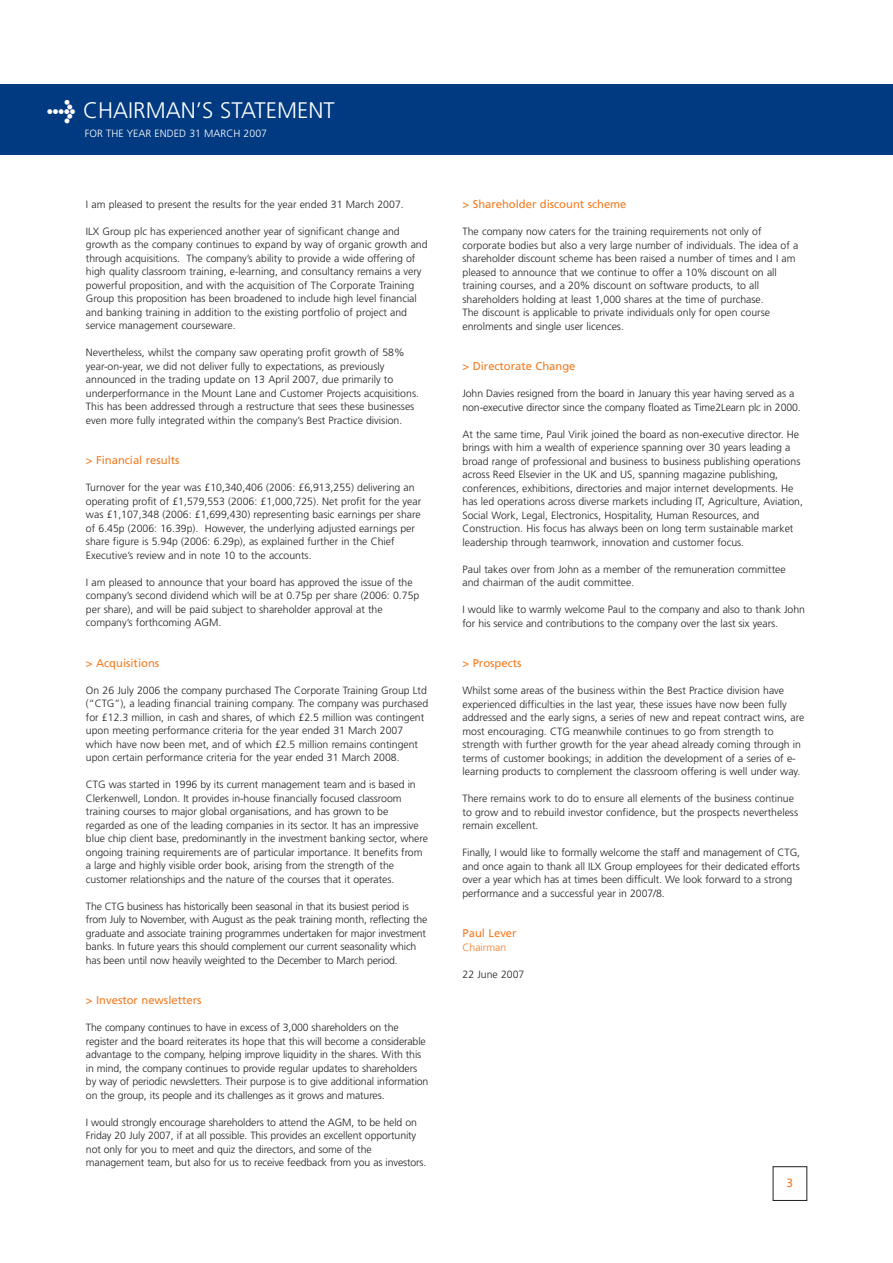
<style>
.page{position:relative;width:893px;height:1263px;background:#fff}
.page>*{position:absolute;margin:0;border:0;box-sizing:border-box;transform-origin:0 0}
.t1{font:300 22.5px "Frutiger";color:#fff}
.t2{font:12px "Frutiger";color:#f47b20}
.t3{font:11.25px "Frutiger";color:#f47b20}
.t4{font:300 10.5px/13.5px "Frutiger";color:#231f20}
.t5{font:300 10.5px "Frutiger";color:#fff}
.t6{font:300 10.5px "Frutiger";color:#f47b20}
.s1{font-family:"Meta Plus";font-weight:900}
</style>
<div class="page">
<div style="left:0;top:84px;width:892px;height:71px;background:#013a81"></div>
<div style="left:772px;top:1166px;width:35px;height:35px;border:1px solid #231f20"></div>
<h1 class="t1" style="left:47px;top:101px;width:289px"><span class="s1">&gt;</span> CHAIRMAN’S STATEMENT</h1>
<p class="t5" style="left:85px;top:129px;width:184px">FOR THE YEAR ENDED 31 MARCH 2007</p>
<p class="t4" style="left:86px;top:198px;width:319px">I am pleased to present the results for the year ended 31 March 2007.</p>
<p class="t4" style="left:86px;top:225px;width:343px">ILX Group plc has experienced another year of significant change and growth as the company continues to expand by way of organic growth and through acquisitions. The company’s ability to provide a wide offering of high quality classroom training, e-learning, and consultancy remains a very powerful proposition, and with the acquisition of The Corporate Training Group this proposition has been broadened to include high level financial and banking training in addition to the existing portfolio of project and service management courseware.</p>
<p class="t4" style="left:86px;top:347px;width:334px">Nevertheless, whilst the company saw operating profit growth of 58% year-on-year, we did not deliver fully to expectations, as previously announced in the trading update on 13 April 2007, due primarily to underperformance in the Mount Lane and Customer Projects acquisitions.<br>This has been addressed through a restructure that sees these businesses even more fully integrated within the company’s Best Practice division.</p>
<p class="t3" style="left:86px;top:456px;width:95px">&gt; Financial results</p>
<p class="t4" style="left:86px;top:482px;width:337px">Turnover for the year was £10,340,406 (2006: £6,913,255) delivering an operating profit of £1,579,553 (2006: £1,000,725). Net profit for the year was £1,107,348 (2006: £1,699,430) representing basic earnings per share of 6.45p (2006: 16.39p). However, the underlying adjusted earnings per share figure is 5.94p (2006: 6.29p), as explained further in the Chief Executive’s review and in note 10 to the accounts.</p>
<p class="t4" style="left:86px;top:576px;width:335px">I am pleased to announce that your board has approved the issue of the company’s second dividend which will be at 0.75p per share (2006: 0.75p per share), and will be paid subject to shareholder approval at the company’s forthcoming AGM.</p>
<p class="t3" style="left:86px;top:658px;width:75px">&gt; Acquisitions</p>
<p class="t4" style="left:86px;top:684px;width:344px">On 26 July 2006 the company purchased The Corporate Training Group Ltd (“CTG”), a leading financial training company. The company was purchased for £12.3 million, in cash and shares, of which £2.5 million was contingent upon meeting performance criteria for the year ended 31 March 2007 which have now been met, and of which £2.5 million remains contingent upon certain performance criteria for the year ended 31 March 2008.</p>
<p class="t4" style="left:86px;top:779px;width:343px">CTG was started in 1996 by its current management team and is based in Clerkenwell, London. It provides in-house financially focused classroom training courses to major global organisations, and has grown to be regarded as one of the leading companies in its sector. It has an impressive blue chip client base, predominantly in the investment banking sector, where ongoing training requirements are of particular importance. It benefits from a large and highly visible order book, arising from the strength of the customer relationships and the nature of the courses that it operates.</p>
<p class="t4" style="left:86px;top:900px;width:343px">The CTG business has historically been seasonal in that its busiest period is from July to November, with August as the peak training month, reflecting the graduate and associate training programmes undertaken for major investment banks. In future years this should complement our current seasonality which has been until now heavily weighted to the December to March period.</p>
<p class="t3" style="left:86px;top:996px;width:117px">&gt; Investor newsletters</p>
<p class="t4" style="left:86px;top:1022px;width:344px">The company continues to have in excess of 3,000 shareholders on the register and the board reiterates its hope that this will become a considerable advantage to the company, helping improve liquidity in the shares. With this in mind, the company continues to provide regular updates to shareholders by way of periodic newsletters. Their purpose is to give additional information on the group, its people and its challenges as it grows and matures.</p>
<p class="t4" style="left:86px;top:1116px;width:342px">I would strongly encourage shareholders to attend the AGM, to be held on Friday 20 July 2007, if at all possible. This provides an excellent opportunity not only for you to meet and quiz the directors, and some of the management team, but also for us to receive feedback from you as investors.</p>
<p class="t3" style="left:462px;top:200px;width:165px">&gt; Shareholder discount scheme</p>
<p class="t4" style="left:462px;top:226px;width:337px">The company now caters for the training requirements not only of corporate bodies but also a very large number of individuals. The idea of a shareholder discount scheme has been raised a number of times and I am pleased to announce that we continue to offer a 10% discount on all training courses, and a 20% discount on software products, to all shareholders holding at least 1,000 shares at the time of purchase.<br>The discount is applicable to private individuals only for open course enrolments and single user licences.</p>
<p class="t3" style="left:462px;top:362px;width:115px">&gt; Directorate Change</p>
<p class="t4" style="left:462px;top:388px;width:340px">John Davies resigned from the board in January this year having served as a non-executive director since the company floated as Time2Learn plc in 2000.</p>
<p class="t4" style="left:462px;top:428px;width:342px">At the same time, Paul Virik joined the board as non-executive director. He brings with him a wealth of experience spanning over 30 years leading a broad range of professional and business to business publishing operations across Reed Elsevier in the UK and US, spanning magazine publishing, conferences, exhibitions, directories and major internet developments. He has led operations across diverse markets including IT, Agriculture, Aviation, Social Work, Legal, Electronics, Hospitality, Human Resources, and Construction. His focus has always been on long term sustainable market leadership through teamwork, innovation and customer focus.</p>
<p class="t4" style="left:462px;top:563px;width:325px">Paul takes over from John as a member of the remuneration committee and chairman of the audit committee.</p>
<p class="t4" style="left:462px;top:604px;width:344px">I would like to warmly welcome Paul to the company and also to thank John for his service and contributions to the company over the last six years.</p>
<p class="t3" style="left:462px;top:659px;width:60px">&gt; Prospects</p>
<p class="t4" style="left:462px;top:685px;width:343px">Whilst some areas of the business within the Best Practice division have experienced difficulties in the last year, these issues have now been fully addressed and the early signs, a series of new and repeat contract wins, are most encouraging. CTG meanwhile continues to go from strength to strength with further growth for the year ahead already coming through in terms of customer bookings; in addition the development of a series of e&shy;learning products to complement the classroom offering is well under way.</p>
<p class="t4" style="left:462px;top:793px;width:337px">There remains work to do to ensure all elements of the business continue to grow and to rebuild investor confidence, but the prospects nevertheless remain excellent.</p>
<p class="t4" style="left:462px;top:847px;width:339px">Finally, I would like to formally welcome the staff and management of CTG, and once again to thank all ILX Group employees for their dedicated efforts over a year which has at times been difficult. We look forward to a strong performance and a successful year in 2007/8.</p>
<p class="t3" style="left:462px;top:929px;width:56px">Paul Lever</p>
<p class="t6" style="left:462px;top:943px;width:45px">Chairman</p>
<p class="t4" style="left:462px;top:968px;width:63px">22 June 2007</p>
<p class="t2" style="left:786px;top:1178px;width:8px">3</p>
</div>
